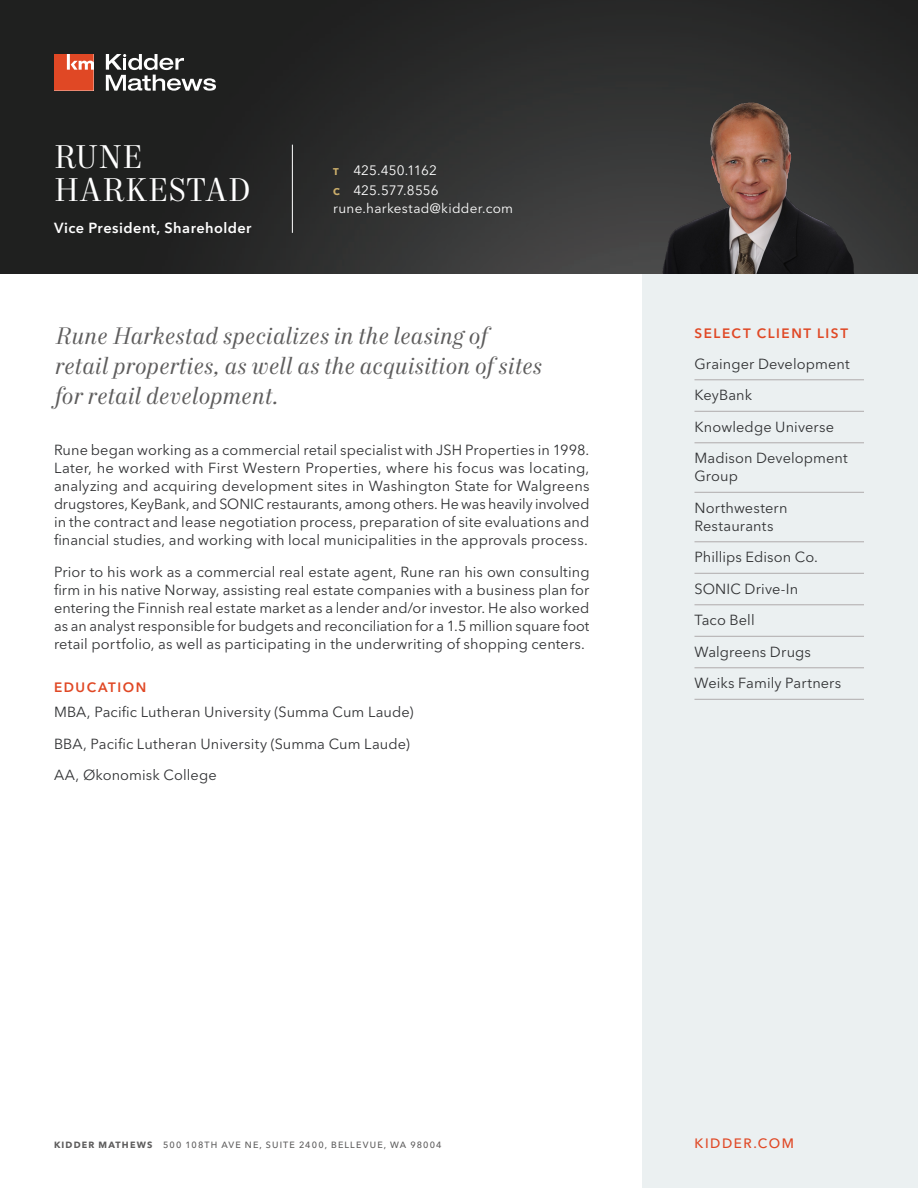
<style>
.page{position:relative;width:918px;height:1188px;background:#fff}
.page>*{position:absolute;margin:0;border:0;box-sizing:border-box;transform-origin:0 0}
.Headline_-_Level_2_-_White_2023{font:33px/33px "Mort Modern 08";letter-spacing:.02em;color:#fff}
.Callout_Text_-_Italics_-_Ash_2023{font:italic 24px/30px "Mort Modern 08";letter-spacing:.01em;color:#5e5d5d}
.Body_Copy_-_Charcoal_2023{font:14.55px/18px "Avenir Next LT Pro";letter-spacing:.005em;color:#313234;text-align:justify}
.Factoids_-_Sterling_Line_2023{font:14.55px/18px "Avenir Next LT Pro";letter-spacing:.005em;color:#313234}
.Subhead_-_Level_2_-_White_2023{font:600 14.55px "Avenir Next LT Pro";letter-spacing:.03em;color:#fff}
.Contact_Info_-_White_2023{font:13.5px/19.8px "Avenir Next LT Pro";letter-spacing:.015em;color:#fff}
.Subhead_-_Level_1_-_Orange_2023{font:600 13.5px "Avenir Next LT Pro";letter-spacing:.115em;color:#e04825}
.t1{font:500 13.5px "Avenir Next LT Pro";letter-spacing:.11em;color:#e04825}
.t2{font:500 9px "Avenir Next LT Pro";letter-spacing:.13em;color:#5e5d5d}
.s1{font-weight:700;font-size:9.75px;color:#cbae6b}
.s2{font-weight:700}
</style>
<div class="page">
<div style="left:642px;top:273px;width:276px;height:915px;background:#ebf0f1"></div>
<img style="left:0;top:0;width:918px;height:273px">
<img style="left:647px;top:94px;width:212px;height:179px">
<hr style="left:292px;top:145px;width:1px;height:88px;background:#fff">
<hr style="left:694px;top:380px;width:170px;height:1px;background:#afabac">
<hr style="left:694px;top:411px;width:170px;height:1px;background:#afabac">
<hr style="left:694px;top:443px;width:170px;height:1px;background:#afabac">
<hr style="left:694px;top:492px;width:170px;height:1px;background:#afabac">
<hr style="left:694px;top:542px;width:170px;height:1px;background:#afabac">
<hr style="left:694px;top:573px;width:170px;height:1px;background:#afabac">
<hr style="left:694px;top:605px;width:170px;height:1px;background:#afabac">
<hr style="left:694px;top:636px;width:170px;height:1px;background:#afabac">
<hr style="left:694px;top:668px;width:170px;height:1px;background:#afabac">
<hr style="left:694px;top:699px;width:170px;height:1px;background:#afabac">
<svg style="left:106px;top:54px;width:110px;height:37px"></svg>
<svg style="left:54px;top:54px;width:40px;height:37px"></svg>
<p class="Headline_-_Level_2_-_White_2023" style="left:54px;top:142px;width:198px">RUNE<br>HARKESTAD</p>
<p class="Subhead_-_Level_2_-_White_2023" style="left:54px;top:219px;width:199px">Vice President, Shareholder</p>
<p class="Contact_Info_-_White_2023" style="left:333px;top:160px;width:107px"><span class="s1">T</span> 425.450.1162<br><span class="s1">C</span> 425.577.8556</p>
<p class="Contact_Info_-_White_2023" style="left:333px;top:198px;width:181px">rune.harkestad@kidder.com</p>
<p class="Callout_Text_-_Italics_-_Ash_2023" style="left:55px;top:322px;width:489px">Rune Harkestad specializes in the leasing of retail properties, as well as the acquisition of sites for retail development.</p>
<p class="Body_Copy_-_Charcoal_2023" style="left:54px;top:441px;width:537px">Rune began working as a commercial retail specialist with JSH Properties in 1998.<br>Later, he worked with First Western Properties, where his focus was locating, analyzing and acquiring development sites in Washington State for Walgreens drugstores, KeyBank, and SONIC restaurants, among others. He was heavily involved in the contract and lease negotiation process, preparation of site evaluations and financial studies, and working with local municipalities in the approvals process.</p>
<p class="Body_Copy_-_Charcoal_2023" style="left:54px;top:563px;width:537px">Prior to his work as a commercial real estate agent, Rune ran his own consulting firm in his native Norway, assisting real estate companies with a business plan for entering the Finnish real estate market as a lender and/or investor. He also worked as an analyst responsible for budgets and reconciliation for a 1.5 million square foot retail portfolio, as well as participating in the underwriting of shopping centers.</p>
<p class="Subhead_-_Level_1_-_Orange_2023" style="left:54px;top:679px;width:94px">EDUCATION</p>
<p class="Body_Copy_-_Charcoal_2023" style="left:54px;top:703px;width:361px">MBA, Pacific Lutheran University (Summa Cum Laude)</p>
<p class="Body_Copy_-_Charcoal_2023" style="left:54px;top:734px;width:357px">BBA, Pacific Lutheran University (Summa Cum Laude)</p>
<p class="Body_Copy_-_Charcoal_2023" style="left:54px;top:766px;width:164px">AA, Økonomisk College</p>
<p class="Subhead_-_Level_1_-_Orange_2023" style="left:694px;top:325px;width:155px">SELECT CLIENT LIST</p>
<p class="Factoids_-_Sterling_Line_2023" style="left:694px;top:355px;width:157px">Grainger Development</p>
<p class="Factoids_-_Sterling_Line_2023" style="left:694px;top:386px;width:59px">KeyBank</p>
<p class="Factoids_-_Sterling_Line_2023" style="left:694px;top:418px;width:141px">Knowledge Universe</p>
<p class="Factoids_-_Sterling_Line_2023" style="left:694px;top:449px;width:155px">Madison Development<br>Group</p>
<p class="Factoids_-_Sterling_Line_2023" style="left:694px;top:499px;width:95px">Northwestern<br>Restaurants</p>
<p class="Factoids_-_Sterling_Line_2023" style="left:694px;top:548px;width:125px">Phillips Edison Co.</p>
<p class="Factoids_-_Sterling_Line_2023" style="left:694px;top:580px;width:105px">SONIC Drive-In</p>
<p class="Factoids_-_Sterling_Line_2023" style="left:694px;top:611px;width:62px">Taco Bell</p>
<p class="Factoids_-_Sterling_Line_2023" style="left:694px;top:643px;width:118px">Walgreens Drugs</p>
<p class="Factoids_-_Sterling_Line_2023" style="left:694px;top:674px;width:148px">Weiks Family Partners</p>
<p class="t2" style="left:54px;top:1139px;width:389px"><span class="s2">KIDDER MATHEWS</span> 500 108TH AVE NE, SUITE 2400, BELLEVUE, WA 98004</p>
<p class="t1" style="left:694px;top:1135px;width:101px">KIDDER.COM</p>
</div>
